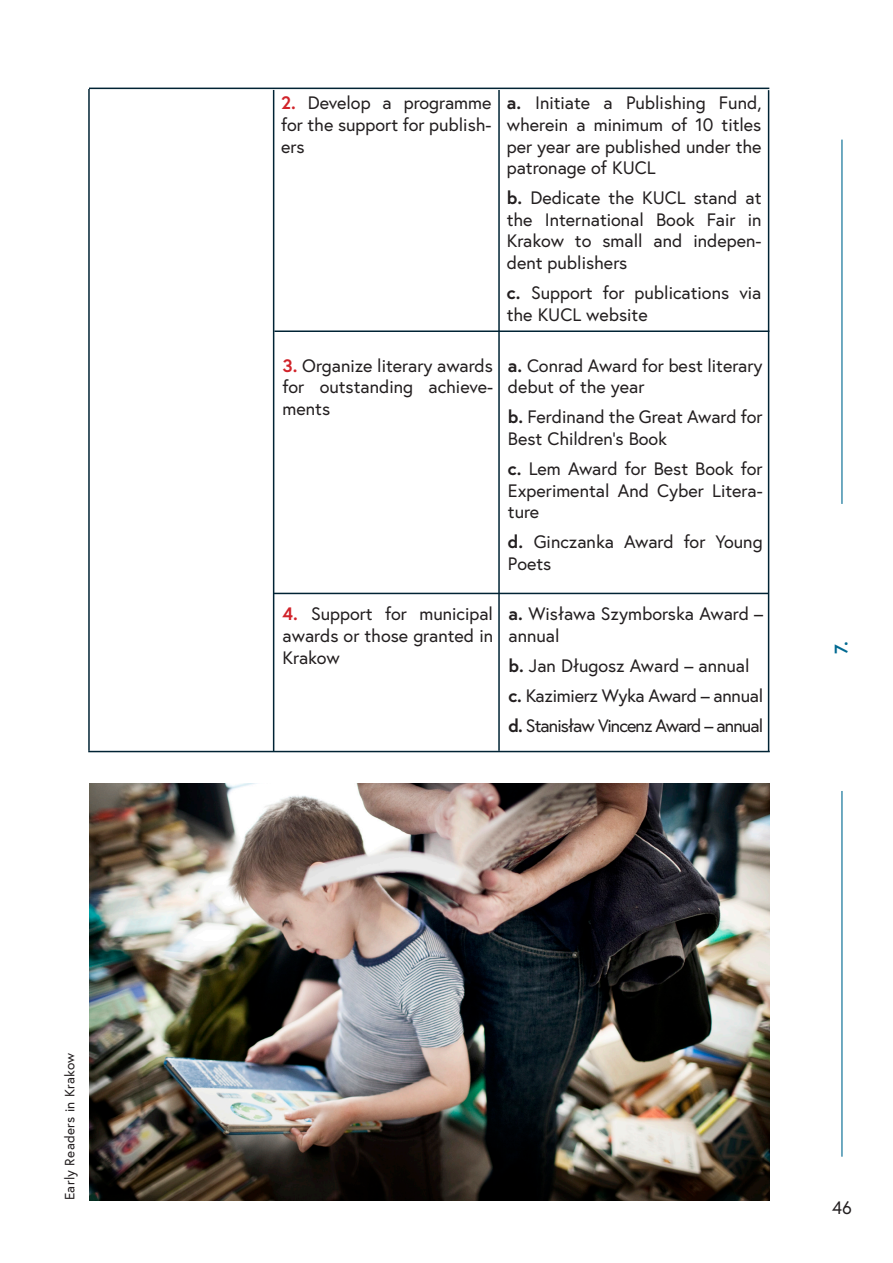
<style>
.page{position:relative;width:893px;height:1263px;background:#fff}
.page>*{position:absolute;margin:0;border:0;box-sizing:border-box;transform-origin:0 0}
.Tekst_Podstawowy{font:18px/21.6px "Europa";color:#231f20;text-align:justify}
.Tekst_Podstawowy-2{font:18px "Europa";letter-spacing:-.05em;color:#231f20}
.t1{font:700 18px "Europa";color:#006991}
.t2{font:13.5px "Europa";letter-spacing:.025em;color:#231f20}
.s1{font-weight:700;color:#d1232a}
.s2{font-weight:700}
</style>
<div class="page">
<hr style="left:841px;top:140px;width:1px;height:364px;background:#006991">
<hr style="left:841px;top:791px;width:1px;height:366px;background:#006991">
<hr style="left:89px;top:88px;width:680px;height:1px;background:#002334">
<hr style="left:88px;top:89px;width:2px;height:662px;background:#002334">
<hr style="left:273px;top:90px;width:1px;height:661px;background:#002334">
<hr style="left:498px;top:90px;width:2px;height:661px;background:#002334">
<hr style="left:768px;top:90px;width:1px;height:661px;background:#002334">
<hr style="left:274px;top:330px;width:495px;height:2px;background:#002334">
<hr style="left:88px;top:751px;width:682px;height:1px;background:#002334">
<img style="left:89px;top:783px;width:680px;height:417px">
<hr style="left:274px;top:593px;width:495px;height:1px;background:#002334">
<p class="t2" style="left:61px;top:1200px;width:149px;rotate:-90deg">Early Readers in Krakow</p>
<p class="Tekst_Podstawowy" style="left:281px;top:92px;width:212px"><span class="s1">2.</span> Develop a programme for the support for publish&shy;ers</p>
<p class="Tekst_Podstawowy" style="left:507px;top:92px;width:256px"><span class="s2">a.</span> Initiate a Publishing Fund, wherein a minimum of 10 titles per year are published under the patronage of KUCL</p>
<p class="Tekst_Podstawowy" style="left:507px;top:187px;width:256px"><span class="s2">b.</span> Dedicate the KUCL stand at the International Book Fair in Krakow to small and indepen&shy;dent publishers</p>
<p class="Tekst_Podstawowy" style="left:507px;top:281px;width:256px"><span class="s2">c.</span> Support for publications via the KUCL website</p>
<p class="Tekst_Podstawowy" style="left:283px;top:354px;width:212px"><span class="s1">3.</span> Organize literary awards for outstanding achieve&shy;ments</p>
<p class="Tekst_Podstawowy" style="left:508px;top:354px;width:256px"><span class="s2">a.</span> Conrad Award for best literary debut of the year</p>
<p class="Tekst_Podstawowy" style="left:508px;top:406px;width:256px"><span class="s2">b.</span> Ferdinand the Great Award for<br>Best Children’s Book</p>
<p class="Tekst_Podstawowy" style="left:508px;top:457px;width:256px"><span class="s2">c.</span> Lem Award for Best Book for Experimental And Cyber Litera&shy;ture</p>
<p class="Tekst_Podstawowy" style="left:508px;top:531px;width:256px"><span class="s2">d.</span> Ginczanka Award for Young<br>Poets</p>
<p class="Tekst_Podstawowy" style="left:283px;top:603px;width:212px"><span class="s1">4.</span> Support for municipal awards or those granted in Krakow</p>
<p class="Tekst_Podstawowy" style="left:508px;top:603px;width:256px"><span class="s2">a.</span> Wisława Szymborska Award – annual</p>
<p class="Tekst_Podstawowy" style="left:508px;top:654px;width:243px"><span class="s2">b.</span> Jan Długosz Award – annual</p>
<p class="Tekst_Podstawowy" style="left:508px;top:684px;width:256px"><span class="s2">c.</span> Kazimierz Wyka Award – annual</p>
<p class="Tekst_Podstawowy-2" style="left:508px;top:714px;width:256px"><span class="s2">d.</span> Stanisław Vincenz Award – annual</p>
<p class="t1" style="left:829px;top:654px;width:15px;rotate:-90deg">7.</p>
<p class="Tekst_Podstawowy" style="left:832px;top:1197px;width:21px">46</p>
</div>
